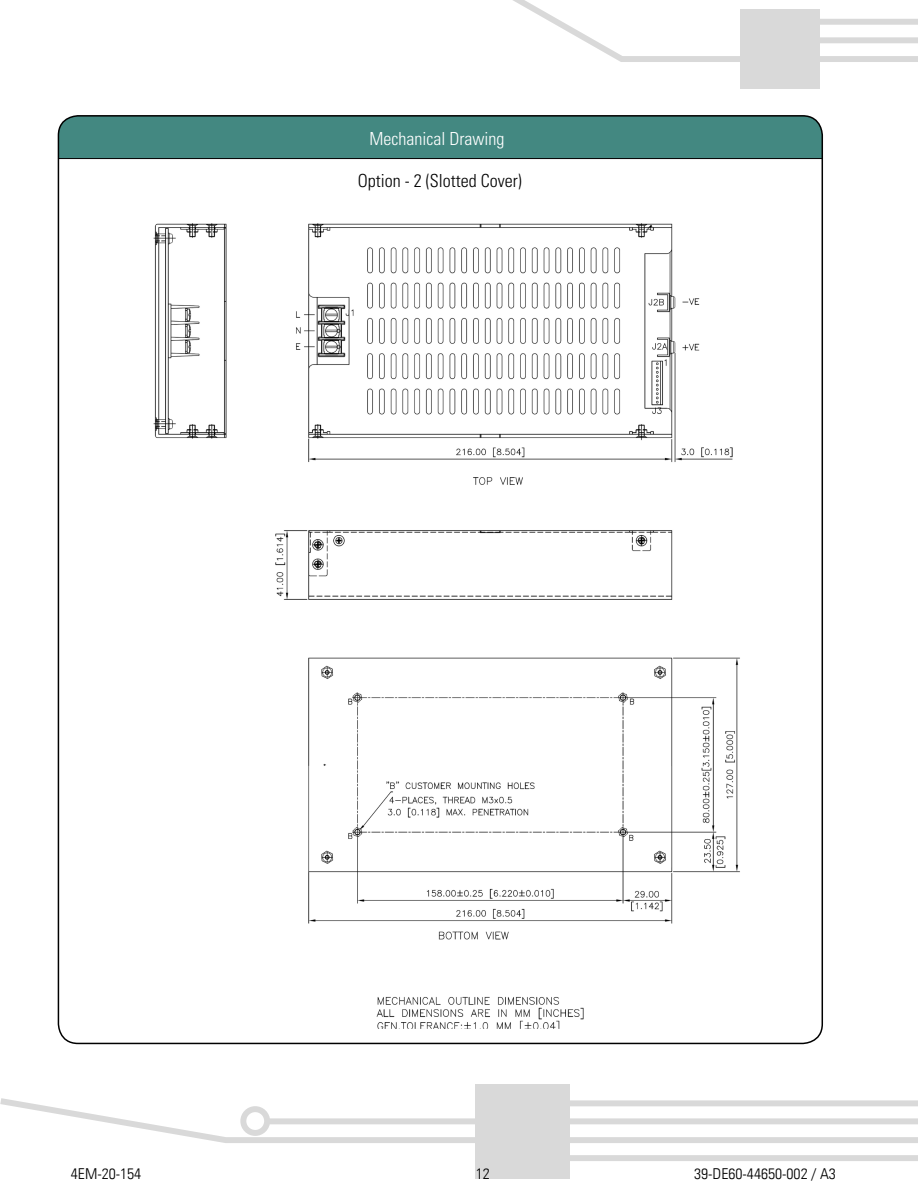
<style>
.page{position:relative;width:918px;height:1188px;background:#fff}
.page>*{position:absolute;margin:0;border:0;box-sizing:border-box;transform-origin:0 0}
.t1{font:300 condensed 18px "Univers LT Std";color:#fff}
.t2{font:300 condensed 18px "Univers LT Std";color:#000}
.t3{font:300 condensed 15px "Univers LT";color:#000;scale:1.06 1}
</style>
<div class="page">
<div style="left:740px;top:9px;width:80px;height:79px;background:#d9d9d9"></div>
<svg style="left:513px;top:0;width:405px;height:62px"></svg>
<div style="left:475px;top:1084px;width:95px;height:94px;background:#d9d9d9"></div>
<svg style="left:0;top:1098px;width:918px;height:45px"></svg>
<div style="left:564px;top:1155px;width:354px;height:6px;background:#d9d9d9"></div>
<div style="left:58px;top:116px;width:764px;height:43px;background:#438881"></div>
<img style="left:153px;top:223px;width:587px;height:806px">
<p class="t1" style="left:415px;top:125px;width:98px">Derating Curve</p>
<p class="t2" style="left:358px;top:170px;width:165px">Option - 2 (Slotted Cover)</p>
<p class="t1" style="left:369px;top:128px;width:136px">Mechanical Drawing</p>
<p class="t3" style="left:71px;top:1165px;width:68px">4EM-20-154</p>
<p class="t3" style="left:476px;top:1165px;width:15px">12</p>
<p class="t3" style="left:694px;top:1165px;width:135px">39-DE60-44650-002 / A3</p>
</div>
